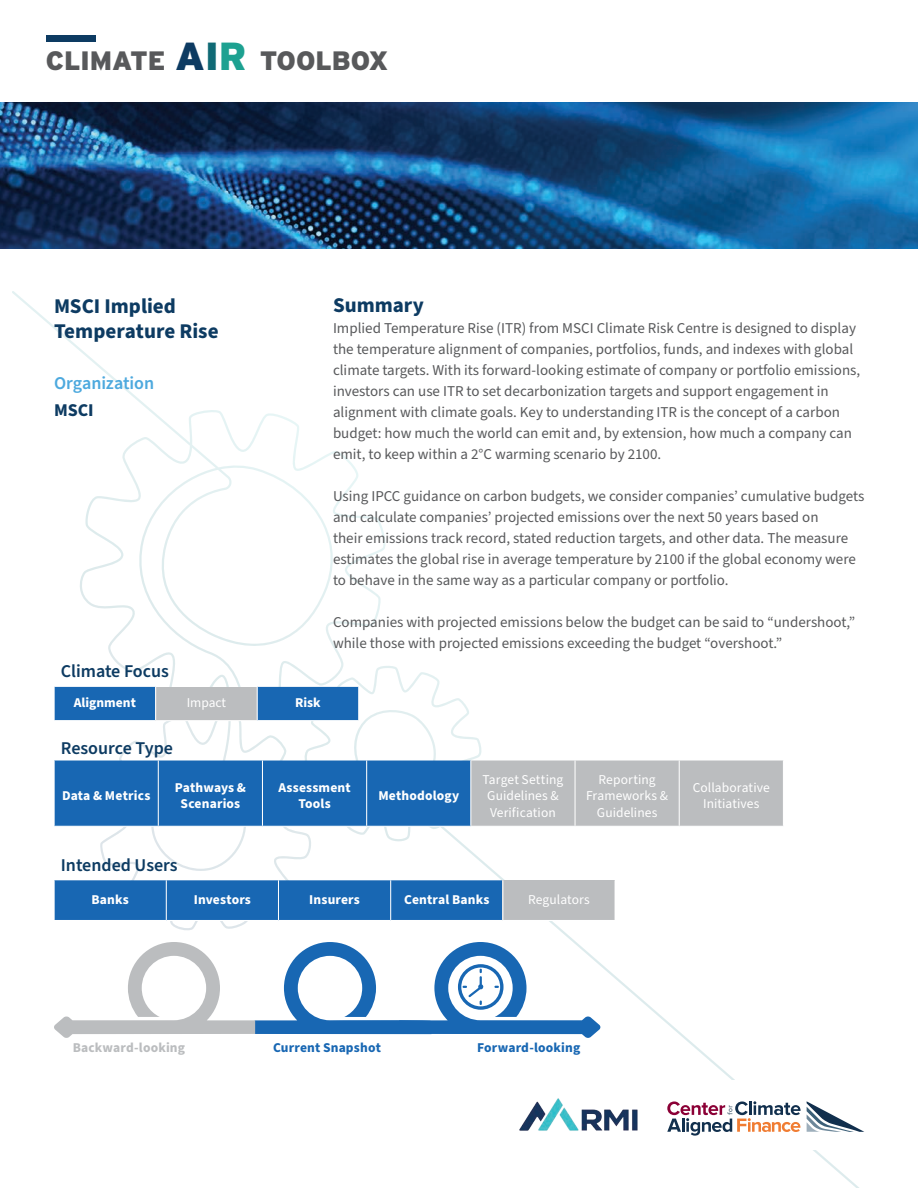
<style>
.page{position:relative;width:918px;height:1188px;background:#fff}
.page>*{position:absolute;margin:0;border:0;box-sizing:border-box;transform-origin:0 0}
.t1{font:900 26.55px "Interstate";color:#58595b}
.t2{font:700 21px/25.5px "Source Sans Pro";color:#0d3b62}
.t3{font:600 18px "Source Sans Pro";color:#0d3b62}
.t4{font:600 18px "Source Sans Pro";letter-spacing:-.005em;color:#4da9de}
.t5{font:700 18px "Source Sans Pro";color:#0d3b62}
.t6{font:15px/21px "Source Sans Pro";color:#58595b}
.t7{font:13.5px/16.5px "Source Sans Pro";letter-spacing:.005em;color:#fff;text-align:center}
.t8{font:700 13.5px/16.5px "Source Sans Pro";letter-spacing:.01em;color:#fff;text-align:center}
.t9{font:700 13.5px "Source Sans Pro";letter-spacing:.01em;color:#1867b3}
.t10{font:700 13.5px "Source Sans Pro";letter-spacing:.01em;color:#bbbdbf}
.s1{font-size:39.15px;color:#0d3b62}
.s2{font-size:39.15px;color:#106a75}
.s3{font-size:39.15px;color:#1da191}
</style>
<div class="page">
<svg style="left:12px;top:291px;width:374px;height:639px"></svg>
<img style="left:0;top:102px;width:918px;height:147px">
<div style="left:55px;top:687px;width:303px;height:33px;background:#1867b3"></div>
<div style="left:156px;top:687px;width:101px;height:34px;background:#bbbdbf"></div>
<hr style="left:54px;top:687px;width:1px;height:33px;background:#fff">
<hr style="left:155px;top:687px;width:1px;height:33px;background:#fff">
<hr style="left:257px;top:687px;width:1px;height:33px;background:#fff">
<hr style="left:358px;top:687px;width:1px;height:33px;background:#fff">
<hr style="left:54px;top:720px;width:102px;height:1px;background:#fff">
<hr style="left:156px;top:720px;width:101px;height:1px;background:#fff">
<hr style="left:257px;top:720px;width:102px;height:1px;background:#fff">
<svg style="left:55px;top:761px;width:728px;height:65px;background:#5e8cb8"></svg>
<hr style="left:54px;top:761px;width:1px;height:65px;background:#fff">
<hr style="left:158px;top:761px;width:1px;height:65px;background:#fff">
<hr style="left:262px;top:761px;width:1px;height:65px;background:#fff">
<hr style="left:366px;top:761px;width:1px;height:65px;background:#fff">
<hr style="left:470px;top:761px;width:1px;height:65px;background:#fff">
<hr style="left:575px;top:761px;width:1px;height:65px;background:#fff">
<hr style="left:679px;top:761px;width:1px;height:65px;background:#fff">
<hr style="left:54px;top:826px;width:104px;height:1px;background:#fff">
<hr style="left:158px;top:826px;width:104px;height:1px;background:#fff">
<hr style="left:262px;top:826px;width:105px;height:1px;background:#fff">
<hr style="left:367px;top:826px;width:104px;height:1px;background:#fff">
<div style="left:55px;top:880px;width:447px;height:40px;background:#1867b3"></div>
<div style="left:503px;top:880px;width:112px;height:40px;background:#bbbdbf"></div>
<hr style="left:54px;top:880px;width:1px;height:40px;background:#fff">
<hr style="left:166px;top:880px;width:1px;height:40px;background:#fff">
<hr style="left:278px;top:880px;width:1px;height:40px;background:#fff">
<hr style="left:390px;top:880px;width:1px;height:40px;background:#fff">
<hr style="left:54px;top:920px;width:112px;height:1px;background:#fff">
<hr style="left:166px;top:920px;width:112px;height:1px;background:#fff">
<hr style="left:278px;top:920px;width:113px;height:1px;background:#fff">
<svg style="left:54px;top:942px;width:547px;height:96px"></svg>
<svg style="left:667px;top:1101px;width:134px;height:35px"></svg>
<svg style="left:807px;top:1101px;width:57px;height:31px"></svg>
<img style="left:519px;top:1098px;width:119px;height:33px">
<div style="left:46px;top:35px;width:50px;height:7px;background:#0d3b62"></div>
<h1 class="t1" style="left:46px;top:46px;width:344px">CLIMATE <span class="s1">A</span><span class="s2">I</span><span class="s3">R</span> TOOLBOX</h1>
<h2 class="t2" style="left:54px;top:293px;width:166px">MSCI Implied<br>Temperature Rise</h2>
<p class="t4" style="left:54px;top:371px;width:102px">Organization</p>
<p class="t5" style="left:54px;top:398px;width:41px">MSCI</p>
<h2 class="t2" style="left:333px;top:293px;width:93px">Summary</h2>
<p class="t6" style="left:333px;top:318px;width:529px">Implied Temperature Rise (ITR) from MSCI Climate Risk Centre is designed to display the temperature alignment of companies, portfolios, funds, and indexes with global climate targets. With its forward-looking estimate of company or portfolio emissions, investors can use ITR to set decarbonization targets and support engagement in alignment with climate goals. Key to understanding ITR is the concept of a carbon budget: how much the world can emit and, by extension, how much a company can emit, to keep within a 2°C warming scenario by 2100.</p>
<p class="t6" style="left:333px;top:486px;width:533px">Using IPCC guidance on carbon budgets, we consider companies’ cumulative budgets and calculate companies’ projected emissions over the next 50 years based on<br>their emissions track record, stated reduction targets, and other data. The measure estimates the global rise in average temperature by 2100 if the global economy were to behave in the same way as a particular company or portfolio.</p>
<p class="t6" style="left:333px;top:612px;width:524px">Companies with projected emissions below the budget can be said to “undershoot,” while those with projected emissions exceeding the budget “overshoot.”</p>
<p class="t3" style="left:61px;top:659px;width:110px">Climate Focus</p>
<p class="t8" style="left:74px;top:695px;width:64px">Alignment</p>
<p class="t7" style="left:187px;top:695px;width:41px">Impact</p>
<p class="t8" style="left:295px;top:695px;width:27px">Risk</p>
<p class="t3" style="left:61px;top:736px;width:114px">Resource Type</p>
<p class="t8" style="left:62px;top:788px;width:90px">Data &amp; Metrics</p>
<p class="t8" style="left:175px;top:779px;width:73px">Pathways &amp;<br>Scenarios</p>
<p class="t8" style="left:278px;top:779px;width:74px">Assessment<br>Tools</p>
<p class="t8" style="left:378px;top:788px;width:82px">Methodology</p>
<p class="t7" style="left:483px;top:771px;width:82px">Target Setting<br>Guidelines &amp;<br>Verification</p>
<p class="t7" style="left:586px;top:771px;width:84px">Reporting<br>Frameworks &amp;<br>Guidelines</p>
<p class="t7" style="left:693px;top:779px;width:79px">Collaborative<br>Initiatives</p>
<p class="t3" style="left:61px;top:853px;width:118px">Intended Users</p>
<p class="t8" style="left:92px;top:892px;width:39px">Banks</p>
<p class="t8" style="left:194px;top:892px;width:59px">Investors</p>
<p class="t8" style="left:309px;top:892px;width:52px">Insurers</p>
<p class="t8" style="left:404px;top:892px;width:87px">Central Banks</p>
<p class="t7" style="left:528px;top:892px;width:63px">Regulators</p>
<p class="t10" style="left:73px;top:1038px;width:114px">Backward-looking</p>
<p class="t9" style="left:273px;top:1038px;width:109px">Current Snapshot</p>
<p class="t9" style="left:477px;top:1038px;width:105px">Forward-looking</p>
</div>
